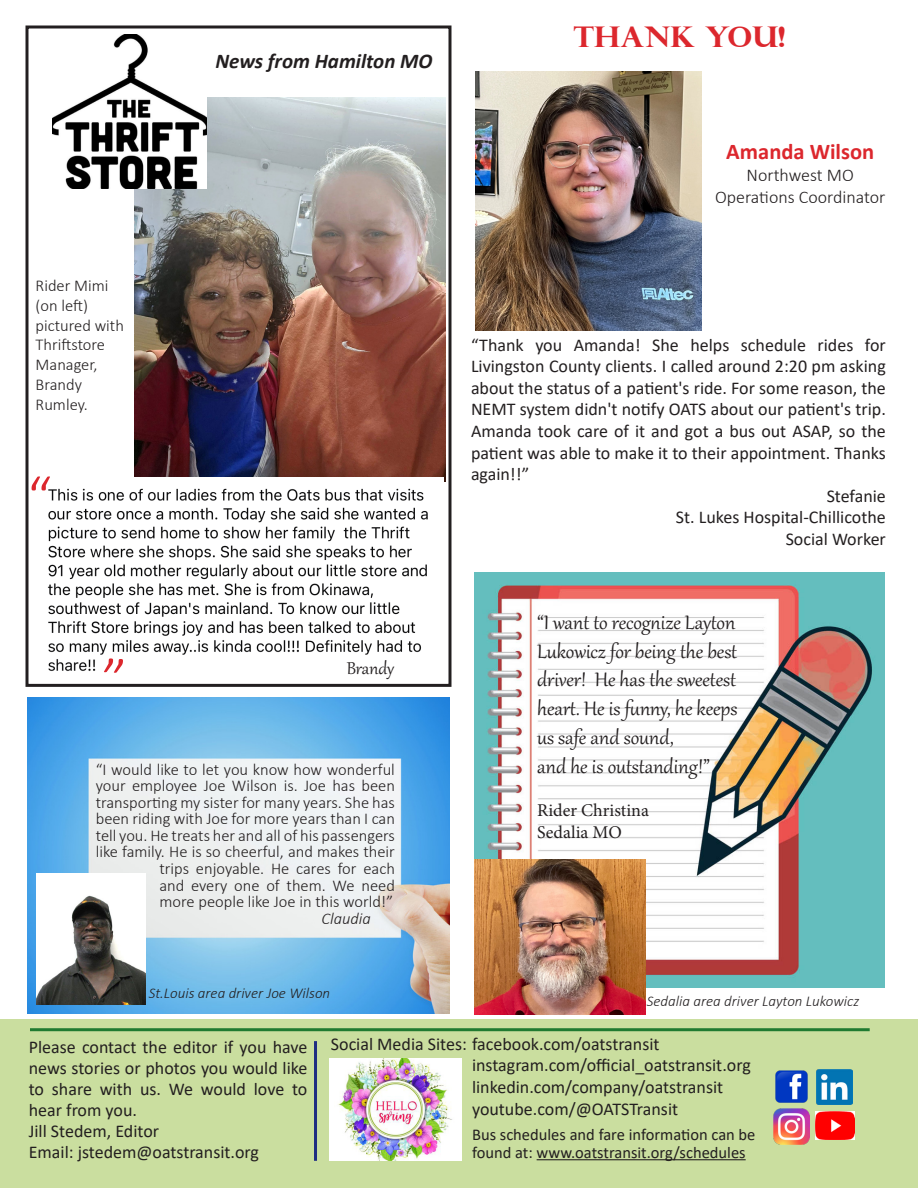
<style>
.page{position:relative;width:918px;height:1188px;background:#fff}
.page>*{position:absolute;margin:0;border:0;box-sizing:border-box;transform-origin:0 0}
.t1{font:300 60px "Calibri";color:#dc272d}
.t2{font:700 28.5px "Perpetua Titling";color:#dc272d;scale:1.06 1}
.t3{font:24px/28.8px "Gabriola";color:#231f20;text-align:justify}
.t4{font:700 22.5px "Calibri";color:#dc272d}
.t5{font:italic 700 21px "Calibri";color:#231f20}
.t6{font:21px "Gabriola";color:#231f20}
.t7{font:18px/21.6px "Calibri";color:#231f20;text-align:justify}
.t8{font:300 18px "Calibri";color:#231f20}
.t9{font:18px "Minion Pro";color:#231f20}
.t10{font:300 16.5px/16.5px "Calibri";color:#231f20;text-align:right}
.t11{font:16.5px/18px "Calibri";color:#231f20}
.t12{font:italic 300 16.5px "Calibri";color:#231f20}
.t13{font:italic 300 15px "Calibri";color:#231f20}
</style>
<div class="page">
<div style="left:0;top:1020px;width:918px;height:168px;background:#cade9f"></div>
<hr style="left:314px;top:1041px;width:3px;height:120px;background:#1f2d82">
<img style="left:775px;top:1070px;width:33px;height:33px">
<img style="left:773px;top:1109px;width:36px;height:35px">
<img style="left:815px;top:1112px;width:40px;height:27px">
<img style="left:817px;top:1069px;width:35px;height:36px">
<hr style="left:30px;top:1028px;width:840px;height:3px;background:#207a31">
<hr style="left:537px;top:1159px;width:209px;height:1px;background:#231f20">
<img style="left:329px;top:1058px;width:132px;height:103px">
<img style="left:27px;top:698px;width:423px;height:315px">
<img style="left:36px;top:874px;width:109px;height:131px">
<img style="left:474px;top:572px;width:411px;height:416px">
<img style="left:474px;top:859px;width:171px;height:156px">
<img style="left:476px;top:71px;width:226px;height:259px">
<img style="left:135px;top:97px;width:310px;height:385px">
<img style="left:47px;top:477px;width:397px;height:194px">
<img style="left:52px;top:35px;width:155px;height:154px">
<div style="left:26px;top:26px;width:426px;height:661px;border:3px solid #231f20"></div>
<svg style="left:104px;top:658px;width:19px;height:13px"></svg>
<p class="t10" style="left:36px;top:277px;width:74px">Rider Mimi</p>
<p class="t10" style="left:36px;top:297px;width:54px">(on left)</p>
<p class="t10" style="left:36px;top:317px;width:90px">pictured with</p>
<p class="t10" style="left:36px;top:335px;width:71px;line-height:19.8px;text-align:left">Thriftstore<br>Manager,<br>Brandy</p>
<p class="t10" style="left:36px;top:396px;width:54px">Rumley.</p>
<p class="t1" style="left:27px;top:460px;width:26px">“</p>
<p class="t5" style="left:215px;top:46px;width:219px">News from Hamilton MO</p>
<p class="t6" style="left:347px;top:655px;width:49px">Brandy</p>
<p class="t10" style="left:96px;top:761px;width:301px">“I would like to let you know how wonderful your employee Joe Wilson is. Joe has been transporting my sister for many years. She has been riding with Joe for more years than I can tell you. He treats her and all of his passengers like family. He is so cheerful, and makes their trips enjoyable. He cares for each<br>and every one of them. We need<br>more people like Joe in this world!”</p>
<p class="t12" style="left:321px;top:908px;width:51px">Claudia</p>
<p class="t13" style="left:149px;top:984px;width:183px">St.Louis area driver Joe Wilson</p>
<p class="t2" style="left:573px;top:20px;width:202px">THANK YOU!</p>
<p class="t4" style="left:726px;top:136px;width:150px">Amanda Wilson</p>
<p class="t8" style="left:747px;top:164px;width:109px">Northwest MO</p>
<p class="t8" style="left:715px;top:185px;width:172px">Operations Coordinator</p>
<p class="t7" style="left:471px;top:333px;width:416px">“Thank you Amanda! She helps schedule rides for Livingston County clients. I called around 2:20 pm asking about the status of a patient's ride. For some reason, the NEMT system didn't notify OATS about our patient's trip.<br>Amanda took care of it and got a bus out ASAP, so the patient was able to make it to their appointment. Thanks again!!”</p>
<p class="t7" style="left:827px;top:484px;width:61px">Stefanie</p>
<p class="t7" style="left:676px;top:506px;width:211px">St. Lukes Hospital-Chillicothe</p>
<p class="t7" style="left:786px;top:528px;width:102px">Social Worker</p>
<p class="t3" style="left:537px;top:606px;width:202px">“I want to recognize Layton Lukowicz for being the best driver! He has the sweetest heart. He is funny, he keeps</p>
<p class="t3" style="left:537px;top:721px;width:138px">us safe and sound,</p>
<p class="t3" style="left:537px;top:750px;width:174px">and he is outstanding!”</p>
<p class="t9" style="left:537px;top:798px;width:113px">Rider Christina</p>
<p class="t9" style="left:537px;top:820px;width:86px">Sedalia MO</p>
<p class="t13" style="left:647px;top:992px;width:214px">Sedalia area driver Layton Lukowicz</p>
<p class="t7" style="left:29px;top:1037px;width:280px;line-height:21px">Please contact the editor if you have news stories or photos you would like to share with us. We would love to hear from you.</p>
<p class="t7" style="left:29px;top:1120px;width:132px">Jill Stedem, Editor</p>
<p class="t7" style="left:29px;top:1141px;width:232px">Email: jstedem@oatstransit.org</p>
<p class="t7" style="left:331px;top:1033px;width:330px">Social Media Sites: facebook.com/oatstransit</p>
<p class="t7" style="left:472px;top:1054px;width:280px">instagram.com/official_oatstransit.org</p>
<p class="t7" style="left:472px;top:1076px;width:253px">linkedin.com/company/oatstransit</p>
<p class="t7" style="left:472px;top:1097px;width:208px">youtube.com/@OATSTransit</p>
<p class="t11" style="left:472px;top:1125px;width:285px">Bus schedules and fare information can be found at: www.oatstransit.org/schedules</p>
</div>
